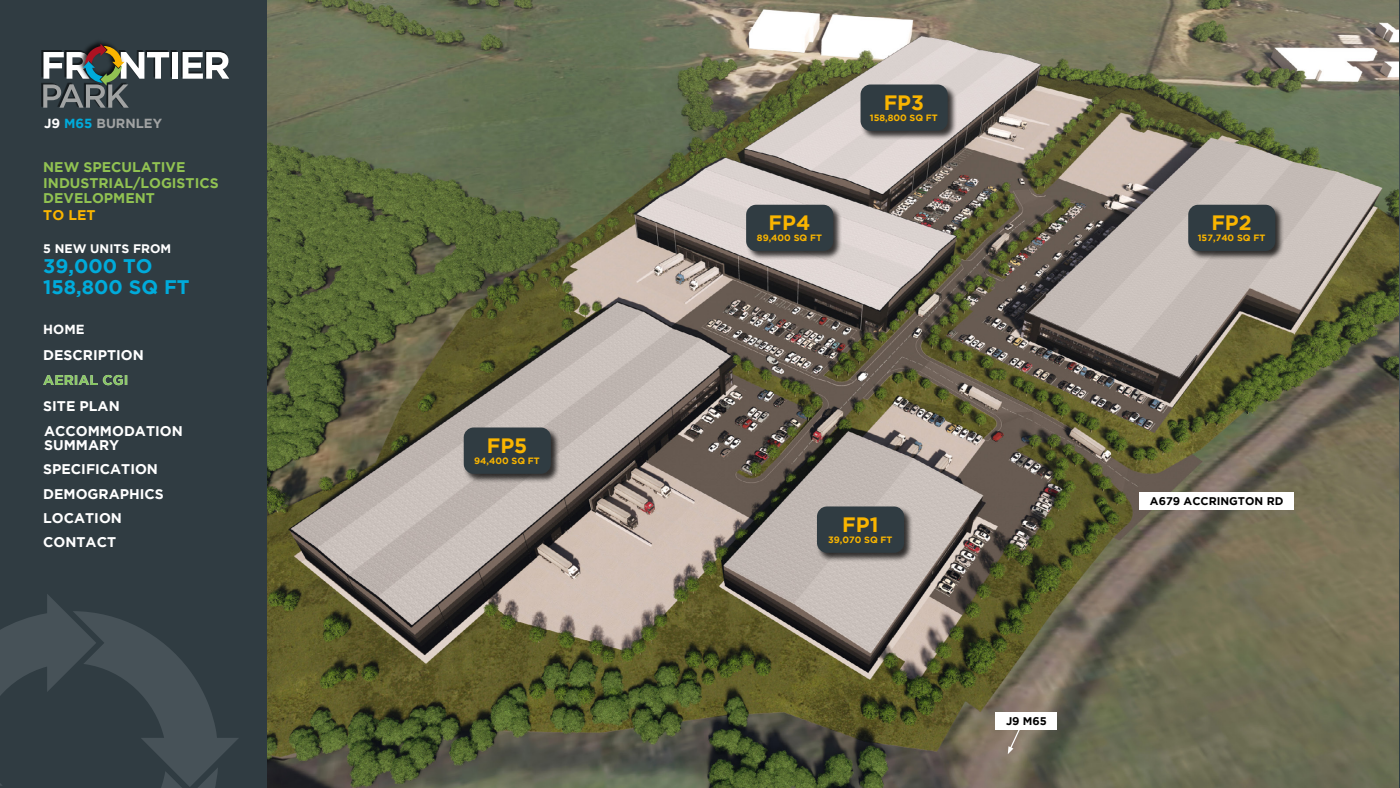
<style>
.page{position:relative;width:1400px;height:788px;background:#fff}
.page>*{position:absolute;margin:0;border:0;box-sizing:border-box;transform-origin:0 0}
.t1{font:700 20.74px "Gotham";color:#fab500}
.t2{font:700 19.69px/20.6px "Gotham";color:#00abdb}
.t3{font:700 14px/24.3px "Gotham";color:#fff}
.t4{font:700 14px/15.7px "Gotham";color:#91c252}
.t5{font:700 14px "Gotham";color:#87c661}
.t6{font:700 14px "Gotham";color:#fab500}
.t7{font:700 13.12px "Gotham";color:#a1a3a3}
.t8{font:700 13.12px "Gotham";color:#fff}
.t9{font:700 12.34px "Gotham";color:#fff}
.t10{font:700 11.11px "Gotham";color:#000}
.t11{font:700 9.1px "Gotham";color:#fab500}
.s1{color:#fff}
.s2{color:#00abdb}
</style>
<div class="page">
<div style="left:0;top:0;width:268px;height:788px;background:#303c42"></div>
<svg style="left:0;top:594px;width:238px;height:194px"></svg>
<div style="left:41px;top:50px;width:187px;height:57px;background:#000;opacity:.55"></div>
<div style="left:172px;top:52px;width:6px;height:27px;background:#fff"></div>
<svg style="left:183px;top:52px;width:46px;height:27px"></svg>
<div style="left:77px;top:38px;width:48px;height:48px;background:#000;opacity:.8"></div>
<svg style="left:43px;top:44px;width:126px;height:64px"></svg>
<img style="left:268px;top:0;width:1131px;height:787px">
<div style="left:1139px;top:491px;width:155px;height:18px;background:#fff"></div>
<div style="left:816px;top:505px;width:97px;height:57px;background:#000;opacity:.75"></div>
<div style="left:817px;top:506px;width:87px;height:46px;background:#303c42;border-radius:10px"></div>
<div style="left:463px;top:426px;width:97px;height:57px;background:#000;opacity:.75"></div>
<div style="left:464px;top:427px;width:87px;height:47px;background:#303c42;border-radius:10px"></div>
<div style="left:1188px;top:204px;width:97px;height:56px;background:#000;opacity:.75"></div>
<div style="left:1188px;top:205px;width:87px;height:46px;background:#303c42;border-radius:10px"></div>
<div style="left:745px;top:204px;width:98px;height:56px;background:#000;opacity:.75"></div>
<div style="left:746px;top:205px;width:87px;height:46px;background:#303c42;border-radius:10px"></div>
<div style="left:860px;top:84px;width:97px;height:56px;background:#000;opacity:.75"></div>
<div style="left:861px;top:84px;width:87px;height:47px;background:#303c42;border-radius:10px"></div>
<svg style="left:1008px;top:730px;width:19px;height:24px"></svg>
<div style="left:996px;top:712px;width:61px;height:18px;background:#fff"></div>
<p class="t7" style="left:44px;top:115px;width:119px"><span class="s1">J9</span> <span class="s2">M65</span> BURNLEY</p>
<p class="t4" style="left:43px;top:159px;width:177px">NEW SPECULATIVE<br>INDUSTRIAL/LOGISTICS<br>DEVELOPMENT</p>
<p class="t6" style="left:43px;top:207px;width:54px">TO LET</p>
<p class="t9" style="left:43px;top:241px;width:130px">5 NEW UNITS FROM</p>
<h2 class="t2" style="left:43px;top:255px;width:148px">39,000 TO<br>158,800 SQ FT</h2>
<p class="t8" style="left:43px;top:321px;width:43px">HOME</p>
<p class="t3" style="left:43px;top:342px;width:102px">DESCRIPTION</p>
<p class="t5" style="left:43px;top:372px;width:87px">AERIAL CGI</p>
<p class="t3" style="left:43px;top:392px;width:141px;line-height:25.5px">SITE PLAN<br>ACCOMMODATION</p>
<p class="t3" style="left:44px;top:432px;width:77px">SUMMARY</p>
<p class="t3" style="left:43px;top:456px;width:116px">SPECIFICATION</p>
<p class="t3" style="left:43px;top:481px;width:122px">DEMOGRAPHICS<br>LOCATION</p>
<p class="t3" style="left:43px;top:530px;width:74px">CONTACT</p>
<h1 class="t1" style="left:487px;top:433px;width:42px">FP5</h1>
<p class="t11" style="left:474px;top:455px;width:67px">94,400 SQ FT</p>
<h1 class="t1" style="left:769px;top:211px;width:43px">FP4</h1>
<p class="t11" style="left:757px;top:232px;width:67px">89,400 SQ FT</p>
<h1 class="t1" style="left:884px;top:90px;width:42px">FP3</h1>
<p class="t11" style="left:870px;top:112px;width:70px">158,800 SQ FT</p>
<h1 class="t1" style="left:842px;top:512px;width:38px">FP1</h1>
<p class="t11" style="left:828px;top:534px;width:66px">39,070 SQ FT</p>
<p class="t10" style="left:1006px;top:714px;width:42px">J9 M65</p>
<h1 class="t1" style="left:1211px;top:211px;width:42px">FP2</h1>
<p class="t11" style="left:1198px;top:232px;width:69px">157,740 SQ FT</p>
<p class="t10" style="left:1150px;top:494px;width:135px">A679 ACCRINGTON RD</p>
</div>
